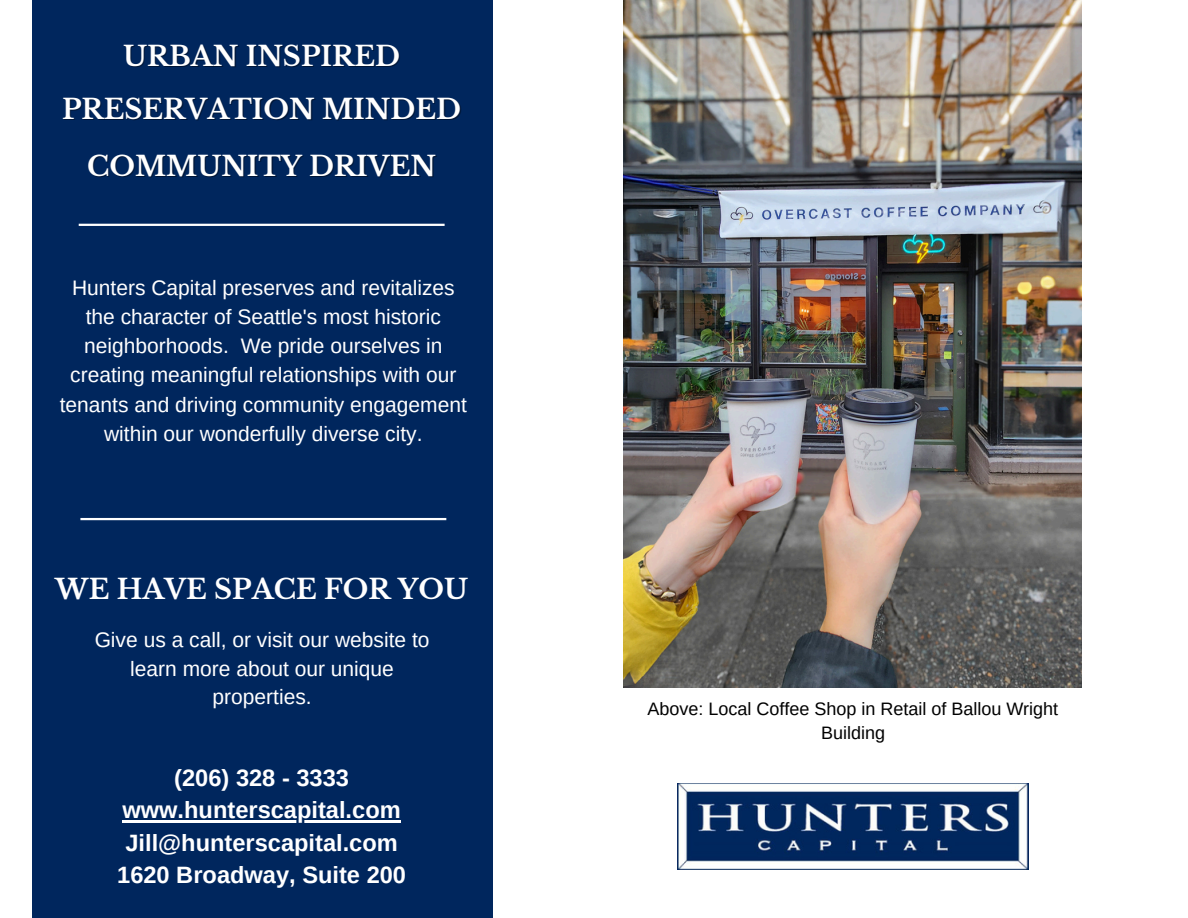
<style>
.page{position:relative;width:1188px;height:918px;background:#fff}
.page>*{position:absolute;margin:0;border:0;box-sizing:border-box;transform-origin:0 0}
.t1{font:700 27.3px/57.3px "Libre Baskerville";color:#fff;text-align:center}
.t2{font:700 27.15px "Libre Baskerville";color:#fff}
.t3{font:700 23.7px/32.7px "Arimo";color:#fff;text-align:center}
.t4{font:21px/29.2px "Arimo";color:#fff;text-align:center}
.t5{font:18px/24.8px "Arimo";color:#000;text-align:center}
</style>
<div class="page">
<img style="left:678px;top:784px;width:351px;height:85px">
<div style="left:32px;top:0;width:461px;height:918px;background:#00265d"></div>
<img style="left:624px;top:0;width:458px;height:687px">
<hr style="left:80px;top:518px;width:366px;height:2px;background:#fff">
<hr style="left:122px;top:820px;width:279px;height:3px;background:#fff">
<hr style="left:79px;top:224px;width:366px;height:2px;background:#fff">
<h1 class="t1" style="left:123px;top:28px;width:279px">URBAN INSPIRED</h1>
<h3 class="t1" style="left:62px;top:81px;width:401px">PRESERVATION MINDED<br>COMMUNITY DRIVEN</h3>
<p class="t4" style="left:60px;top:273px;width:409px">Hunters Capital preserves and revitalizes the character of Seattle's most historic neighborhoods. We pride ourselves in creating meaningful relationships with our tenants and driving community engagement within our wonderfully diverse city.</p>
<h1 class="t2" style="left:55px;top:572px;width:414px">WE HAVE SPACE FOR YOU</h1>
<h1 class="t4" style="left:95px;top:625px;width:336px;line-height:28.7px">Give us a call, or visit our website to learn more about our unique properties.</h1>
<p class="t3" style="left:174px;top:761px;width:176px">(206) 328 - 3333</p>
<h3 class="t3" style="left:117px;top:794px;width:290px">www.hunterscapital.com<br>Jill@hunterscapital.com<br>1620 Broadway, Suite 200</h3>
<h2 class="t5" style="left:647px;top:696px;width:412px">Above: Local Coffee Shop in Retail of Ballou Wright<br>Building</h2>
</div>
